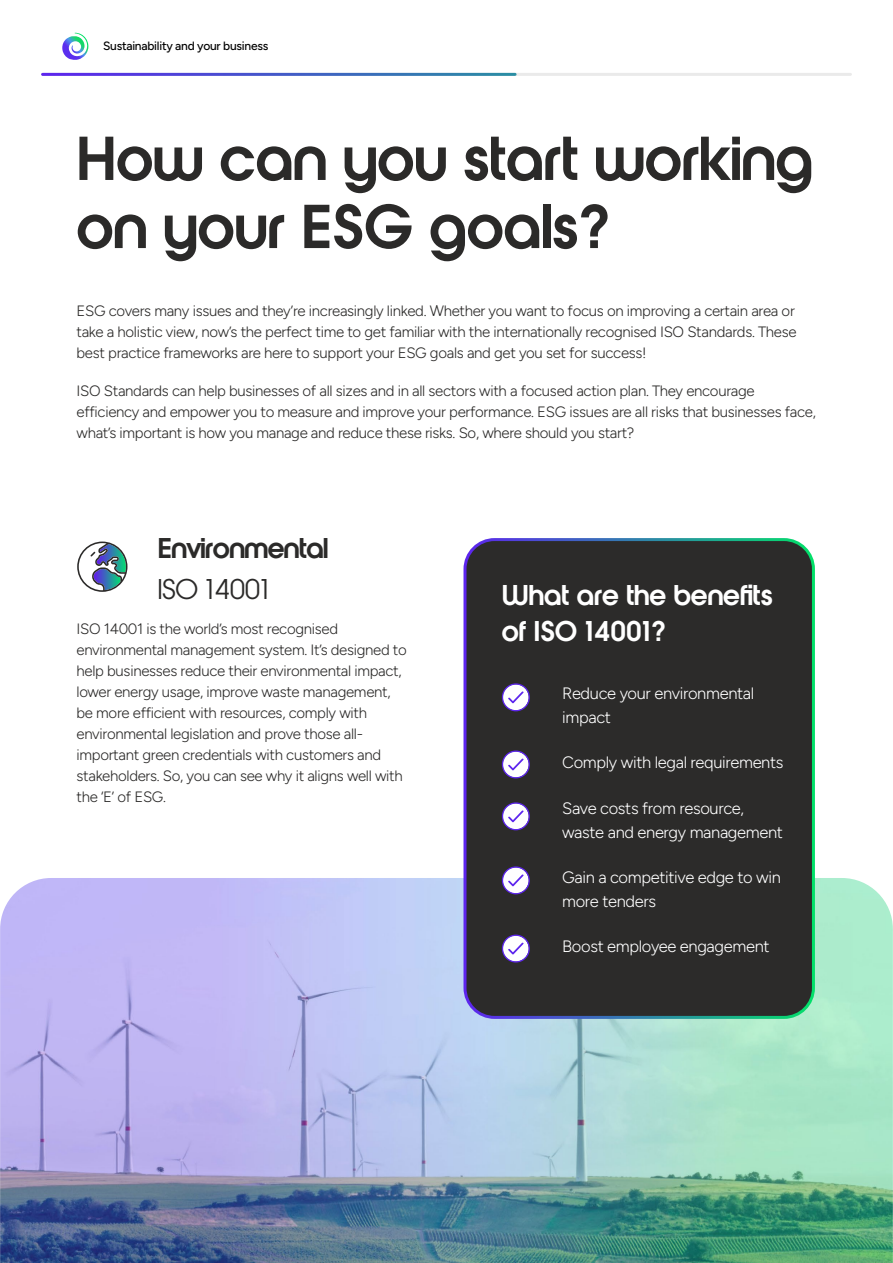
<style>
.page{position:relative;width:893px;height:1263px;background:#fff}
.page>*{position:absolute;margin:0;border:0;box-sizing:border-box;transform-origin:0 0}
.t1{font:700 58.5px/68.1px "NE Orange";color:#2b2a29}
.t2{font:700 27px/36px "NE Orange";color:#fff}
.t3{font:700 27px "NE Orange";letter-spacing:-.02em;color:#2b2a29}
.t4{font:27px "NE Orange";letter-spacing:-.02em;color:#2b2a29}
.t5{font:300 16.5px/24px "Figtree";letter-spacing:-.02em;color:#fff}
.t6{font:300 15px/21px "Figtree";letter-spacing:-.02em;color:#2b2a29}
.t7{font:300 12px "Figtree";letter-spacing:-.02em;color:#000}
</style>
<div class="page">
<img style="left:0;top:878px;width:893px;height:385px">
<div style="left:465px;top:540px;width:348px;height:477px;background:#2c2b2a;border-radius:30px"></div>
<div style="left:463px;top:538px;width:352px;height:481px;border:3px solid #fff;border-radius:30px"></div>
<hr style="left:43px;top:73px;width:807px;height:3px;background:#eaeaea">
<hr style="left:43px;top:73px;width:472px;height:3px;background:#fff">
<svg style="left:77px;top:541px;width:50px;height:51px"></svg>
<svg style="left:62px;top:33px;width:26px;height:27px"></svg>
<svg style="left:502px;top:683px;width:28px;height:28px"></svg>
<svg style="left:502px;top:750px;width:28px;height:28px"></svg>
<svg style="left:502px;top:802px;width:28px;height:28px"></svg>
<svg style="left:502px;top:866px;width:28px;height:28px"></svg>
<svg style="left:502px;top:934px;width:28px;height:28px"></svg>
<p class="t7" style="left:103px;top:39px;width:167px">Sustainability and your business</p>
<h1 class="t1" style="left:77px;top:125px;width:738px">How can you start working on your ESG goals?</h1>
<p class="t6" style="left:77px;top:301px;width:721px;text-align:justify">ESG covers many issues and they’re increasingly linked. Whether you want to focus on improving a certain area or take a holistic view, now’s the perfect time to get familiar with the internationally recognised ISO Standards. These best practice frameworks are here to support your ESG goals and get you set for success!</p>
<p class="t6" style="left:77px;top:381px;width:741px">ISO Standards can help businesses of all sizes and in all sectors with a focused action plan. They encourage efficiency and empower you to measure and improve your performance. ESG issues are all risks that businesses face, what’s important is how you manage and reduce these risks. So, where should you start?</p>
<h2 class="t3" style="left:158px;top:532px;width:172px">Environmental</h2>
<h2 class="t4" style="left:158px;top:573px;width:114px">ISO 14001</h2>
<p class="t6" style="left:77px;top:618px;width:332px">ISO 14001 is the world’s most recognised environmental management system. It’s designed to help businesses reduce their environmental impact, lower energy usage, improve waste management, be more efficient with resources, comply with environmental legislation and prove those all&shy;important green credentials with customers and stakeholders. So, you can see why it aligns well with the ‘E’ of ESG.</p>
<h2 class="t2" style="left:502px;top:577px;width:272px">What are the benefits of ISO 14001?</h2>
<p class="t5" style="left:562px;top:681px;width:194px">Reduce your environmental impact</p>
<p class="t5" style="left:562px;top:751px;width:223px">Comply with legal requirements</p>
<p class="t5" style="left:562px;top:796px;width:222px">Save costs from resource, waste and energy management</p>
<p class="t5" style="left:562px;top:865px;width:220px">Gain a competitive edge to win more tenders</p>
<p class="t5" style="left:562px;top:934px;width:209px">Boost employee engagement</p>
</div>
